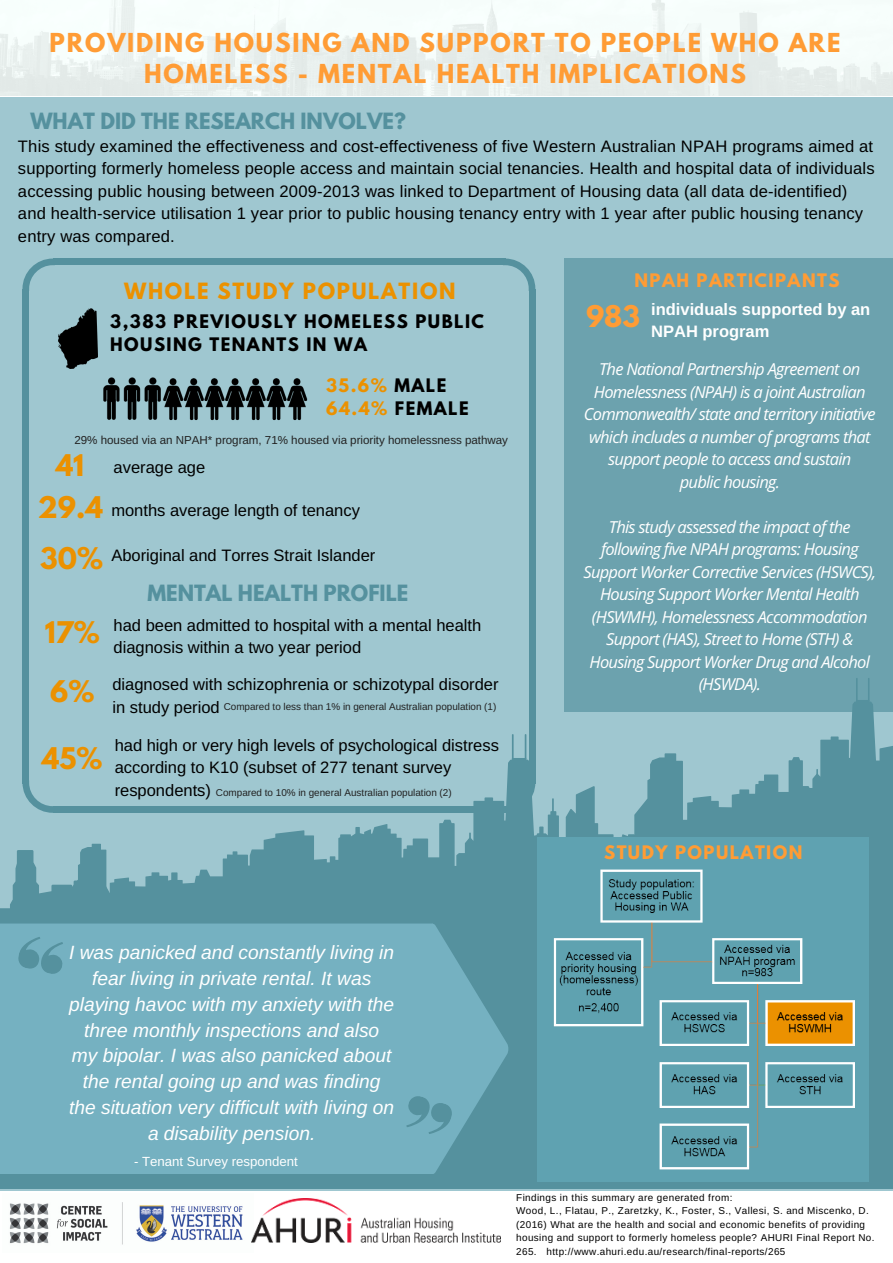
<style>
.page{position:relative;width:893px;height:1263px;background:#fff}
.page>*{position:absolute;margin:0;border:0;box-sizing:border-box;transform-origin:0 0}
.t1{font:700 26.4px/42.8px "League Spartan";color:#eb9100;text-align:center}
.t2{font:700 26.4px "League Spartan";color:#ff9c35}
.t3{font:700 23.1px/31.5px "League Spartan";letter-spacing:.08em;color:#ff9c35;text-align:center}
.t4{font:700 19.8px "League Spartan";color:#55919e}
.t5{font:700 19.8px "League Spartan";letter-spacing:.09em;color:#eb9100}
.t6{font:italic 19.2px/25.8px "Arimo";color:#fff;text-align:center}
.t7{font:16.65px/22.5px "Arimo";letter-spacing:.01em;color:#000}
.t8{font:italic 16.5px/22.5px "Open Sans";letter-spacing:-.045em;color:#fff;text-align:center}
.t9{font:16.5px/22.5px "Arimo";color:#000}
.t10{font:700 16.5px/22.5px "League Spartan";letter-spacing:.09em;color:#000}
.t11{font:700 16.5px/22.5px "Arimo";color:#fff}
.t12{font:700 16.5px "League Spartan";letter-spacing:.09em;color:#ff9c35}
.t13{font:700 16.5px/22.5px "League Spartan";letter-spacing:.09em;color:#eb9100}
.t14{font:13.2px "Arimo";color:#fff}
.t15{font:11.55px "Arimo";color:#222}
.t16{font:9.9px/13.5px "Arimo";letter-spacing:.04em;color:#000}
.t17{font:9.9px "Arimo";color:#222}
.s1{color:#000}
</style>
<div class="page">
<div style="left:0;top:97px;width:892px;height:1093px;background:#9fc7d0"></div>
<svg style="left:22px;top:259px;width:33px;height:31px"></svg>
<svg style="left:503px;top:259px;width:32px;height:31px"></svg>
<div style="left:54px;top:259px;width:452px;height:6px;background:#55919e"></div>
<div style="left:22px;top:290px;width:7px;height:494px;background:#55919e"></div>
<div style="left:528px;top:290px;width:7px;height:494px;background:#55919e"></div>
<img style="left:0;top:0;width:892px;height:96px">
<img style="left:103px;top:377px;width:205px;height:44px">
<img style="left:58px;top:308px;width:40px;height:61px">
<div style="left:564px;top:259px;width:328px;height:453px;background:#6ca2ae"></div>
<div style="left:0;top:990px;width:892px;height:199px;background:linear-gradient(to right,#538e9b,#5b9ba9)"></div>
<img style="left:9px;top:1202px;width:244px;height:43px">
<img style="left:252px;top:1198px;width:248px;height:44px">
<svg style="left:0;top:678px;width:892px;height:496px"></svg>
<h2 class="t3" style="left:49px;top:30px;width:792px">PROVIDING HOUSING AND SUPPORT TO PEOPLE WHO ARE<br>HOMELESS - MENTAL HEALTH IMPLICATIONS</h2>
<p class="t4" style="left:30px;top:111px;width:377px">WHAT DID THE RESEARCH INVOLVE?</p>
<p class="t7" style="left:18px;top:135px;width:858px">This study examined the effectiveness and cost-effectiveness of five Western Australian NPAH programs aimed at supporting formerly homeless people access and maintain social tenancies. Health and hospital data of individuals accessing public housing between 2009-2013 was linked to Department of Housing data (all data de-identified) and health-service utilisation 1 year prior to public housing tenancy entry with 1 year after public housing tenancy entry was compared.</p>
<p class="t5" style="left:124px;top:281px;width:333px">WHOLE STUDY POPULATION</p>
<p class="t10" style="left:110px;top:312px;width:375px">3,383 PREVIOUSLY HOMELESS PUBLIC<br>HOUSING TENANTS IN WA</p>
<p class="t13" style="left:326px;top:377px;width:144px">35.6% <span class="s1">MALE<br></span>64.4% <span class="s1">FEMALE</span></p>
<p class="t15" style="left:74px;top:434px;width:435px">29% housed via an NPAH* program, 71% housed via priority homelessness pathway</p>
<h1 class="t1" style="left:38px;top:447px;width:66px">41<br>29.4</h1>
<h1 class="t1" style="left:40px;top:540px;width:64px">30%</h1>
<h1 class="t1" style="left:45px;top:614px;width:57px">17%</h1>
<h1 class="t1" style="left:50px;top:673px;width:46px">6%</h1>
<p class="t9" style="left:114px;top:456px;width:93px">average age</p>
<p class="t9" style="left:111px;top:499px;width:250px">months average length of tenancy</p>
<p class="t9" style="left:111px;top:544px;width:265px">Aboriginal and Torres Strait Islander</p>
<p class="t4" style="left:147px;top:584px;width:262px">MENTAL HEALTH PROFILE</p>
<p class="t9" style="left:114px;top:614px;width:369px">had been admitted to hospital with a mental health diagnosis within a two year period</p>
<p class="t9" style="left:112px;top:673px;width:387px">diagnosed with schizophrenia or schizotypal disorder in study period</p>
<p class="t17" style="left:224px;top:701px;width:274px">Compared to less than 1% in general Australian population (1)</p>
<h1 class="t1" style="left:42px;top:740px;width:62px">45%</h1>
<p class="t9" style="left:115px;top:734px;width:386px">had high or very high levels of psychological distress according to K10 (subset of 277 tenant survey respondents)</p>
<p class="t17" style="left:216px;top:787px;width:237px">Compared to 10% in general Australian population (2)</p>
<p class="t12" style="left:634px;top:272px;width:207px">NPAH PARTICIPANTS</p>
<h1 class="t2" style="left:586px;top:303px;width:55px">983</h1>
<p class="t11" style="left:651px;top:298px;width:221px">individuals supported by an<br>NPAH program</p>
<p class="t8" style="left:584px;top:358px;width:293px">The National Partnership Agreement on Homelessness (NPAH) is a joint Australian Commonwealth/ state and territory initiative which includes a number of programs that support people to access and sustain<br>public housing.</p>
<p class="t8" style="left:583px;top:515px;width:294px">This study assessed the impact of the following five NPAH programs: Housing Support Worker Corrective Services (HSWCS), Housing Support Worker Mental Health (HSWMH), Homelessness Accommodation Support (HAS), Street to Home (STH) &amp; Housing Support Worker Drug and Alcohol (HSWDA).</p>
<p class="t12" style="left:604px;top:844px;width:200px">STUDY POPULATION</p>
<p class="t6" style="left:69px;top:939px;width:326px">I was panicked and constantly living in fear living in private rental. It was playing havoc with my anxiety with the three monthly inspections and also my bipolar. I was also panicked about the rental going up and was finding the situation very difficult with living on a disability pension.</p>
<p class="t14" style="left:134px;top:1154px;width:165px">- Tenant Survey respondent</p>
<p class="t16" style="left:516px;top:1190px;width:360px">Findings in this summary are generated from:<br>Wood, L., Flatau, P., Zaretzky, K., Foster, S., Vallesi, S. and Miscenko, D. (2016) What are the health and social and economic benefits of providing housing and support to formerly homeless people? AHURI Final Report No.<br>265. http://www.ahuri.edu.au/research/final-reports/265</p>
</div>
